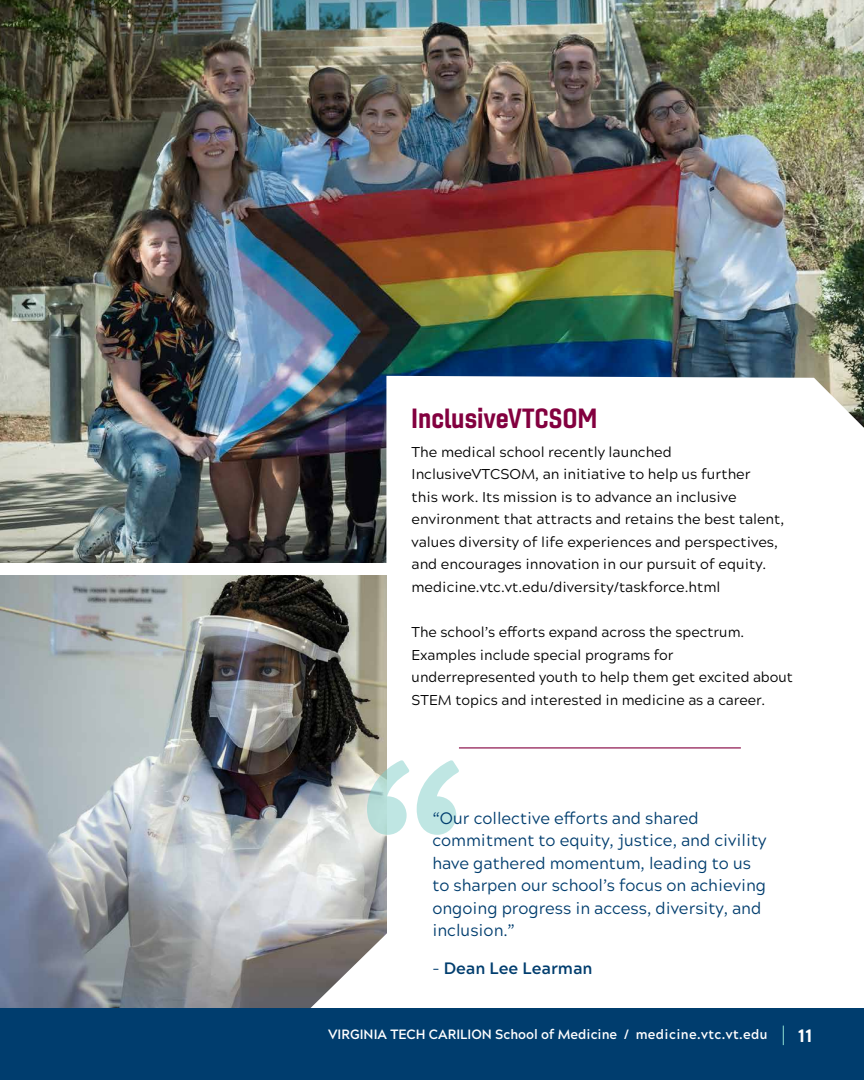
<style>
.page{position:relative;width:864px;height:1080px;background:#fff}
.page>*{position:absolute;margin:0;border:0;box-sizing:border-box;transform-origin:0 0}
.t1{font:27px "Gineso Nor Bol";color:#83003f;scale:.96 1}
.t2{font:800 18px "Acherus Grotesque";color:#fff;scale:.96 1}
.t3{font:16.5px/22.5px "Acherus Grotesque";color:#003d6e}
.t4{font:700 16.5px "Acherus Grotesque";color:#003d6e}
.t5{font:14.25px/22.5px "Acherus Grotesque";color:#000}
.t6{font:700 13.5px "Acherus Grotesque";color:#fff;scale:.96 1}
.s1{font-weight:400}
</style>
<div class="page">
<img style="left:0;top:0;width:864px;height:562px">
<svg style="left:386px;top:376px;width:478px;height:553px"></svg>
<img style="left:0;top:576px;width:386px;height:432px">
<svg style="left:293px;top:929px;width:94px;height:79px"></svg>
<div style="left:0;top:1008px;width:864px;height:72px;background:#003d6e"></div>
<svg style="left:783px;top:1026px;width:1px;height:19px"></svg>
<svg style="left:367px;top:702px;width:119px;height:133px"></svg>
<hr style="left:459px;top:747px;width:282px;height:1px;background:#83003f">
<h1 class="t1" style="left:411px;top:401px;width:196px">InclusiveVTCSOM</h1>
<p class="t5" style="left:412px;top:440px;width:374px">The medical school recently launched InclusiveVTCSOM, an initiative to help us further<br>this work. Its mission is to advance an inclusive environment that attracts and retains the best talent, values diversity of life experiences and perspectives, and encourages innovation in our pursuit of equity. medicine.vtc.vt.edu/diversity/taskforce.html</p>
<p class="t5" style="left:412px;top:620px;width:383px">The school’s efforts expand across the spectrum.<br>Examples include special programs for underrepresented youth to help them get excited about STEM topics and interested in medicine as a career.</p>
<p class="t3" style="left:432px;top:806px;width:335px">“Our collective efforts and shared commitment to equity, justice, and civility have gathered momentum, leading to us to sharpen our school’s focus on achieving ongoing progress in access, diversity, and inclusion.”</p>
<p class="t4" style="left:432px;top:954px;width:161px"><span class="s1">-</span> Dean Lee Learman</p>
<p class="t6" style="left:328px;top:1023px;width:459px">VIRGINIA TECH CARILION School of Medicine / medicine.vtc.vt.edu</p>
<p class="t2" style="left:798px;top:1020px;width:16px">11</p>
</div>
